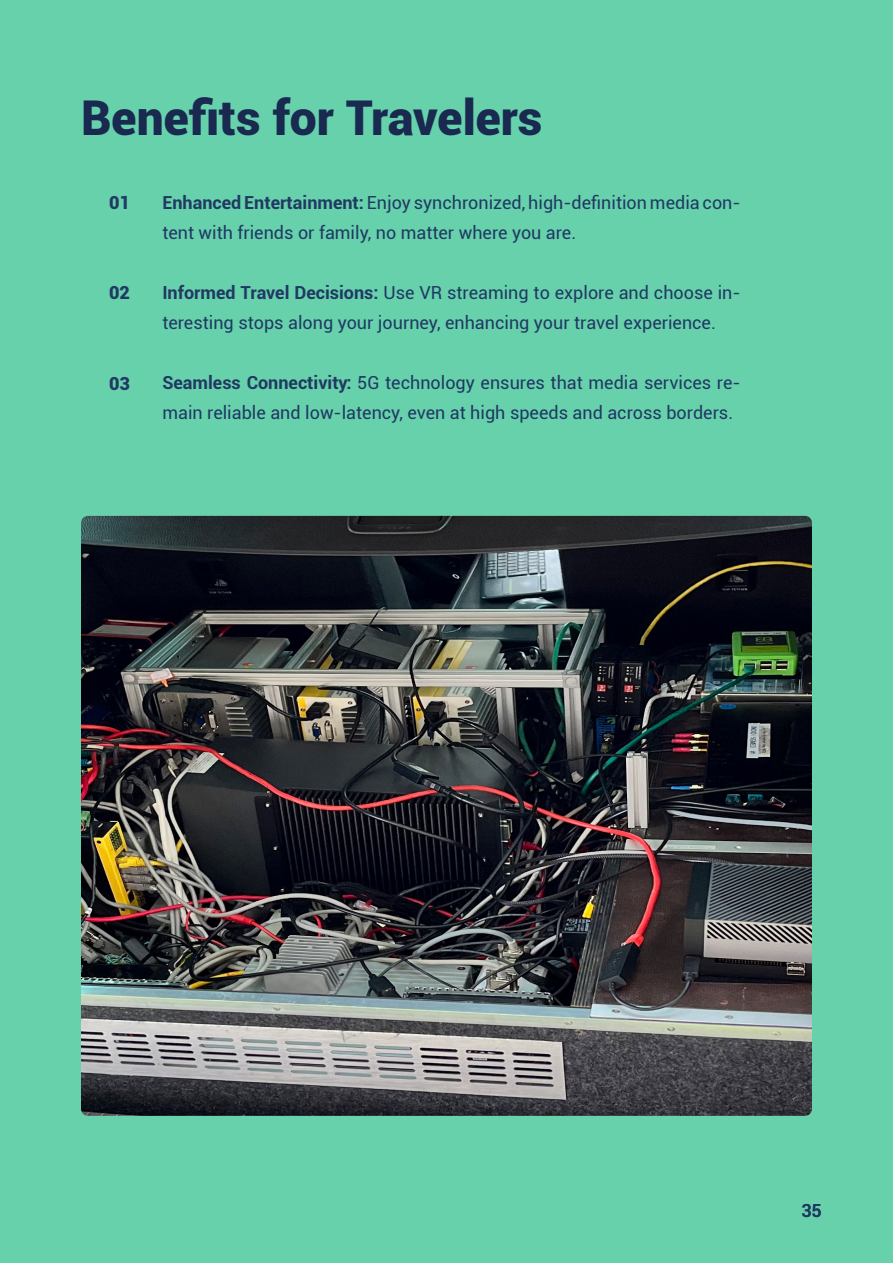
<style>
.page{position:relative;width:893px;height:1263px;background:#66d1ab}
.page>*{position:absolute;margin:0;border:0;box-sizing:border-box;transform-origin:0 0}
.Paragraph_Style_35{font:900 48px "Roboto";color:#192950}
.Paragraph_Style_36{font:18px/30px "Roboto";color:#213863}
.Paragraph_Style_57{font:900 18px "Roboto";color:#213964}
.t1{font:500 18px "Roboto";color:#192950}
.s1{font-weight:700}
</style>
<div class="page">
<img style="left:81px;top:516px;width:731px;height:600px">
<p class="Paragraph_Style_35" style="left:81px;top:84px;width:463px">Benefits for Travelers</p>
<p class="Paragraph_Style_57" style="left:109px;top:190px;width:22px">01</p>
<p class="Paragraph_Style_36" style="left:162px;top:187px;width:580px"><span class="s1">Enhanced Entertainment:</span> Enjoy synchronized, high-definition media con&shy;tent with friends or family, no matter where you are.</p>
<p class="Paragraph_Style_57" style="left:109px;top:280px;width:22px">02</p>
<p class="Paragraph_Style_36" style="left:162px;top:277px;width:580px"><span class="s1">Informed Travel Decisions:</span> Use VR streaming to explore and choose in&shy;teresting stops along your journey, enhancing your travel experience.</p>
<p class="Paragraph_Style_57" style="left:109px;top:370px;width:22px">03</p>
<p class="Paragraph_Style_36" style="left:162px;top:367px;width:580px"><span class="s1">Seamless Connectivity:</span> 5G technology ensures that media services re&shy;main reliable and low-latency, even at high speeds and across borders.</p>
<p class="t1" style="left:801px;top:1197px;width:22px">35</p>
</div>
